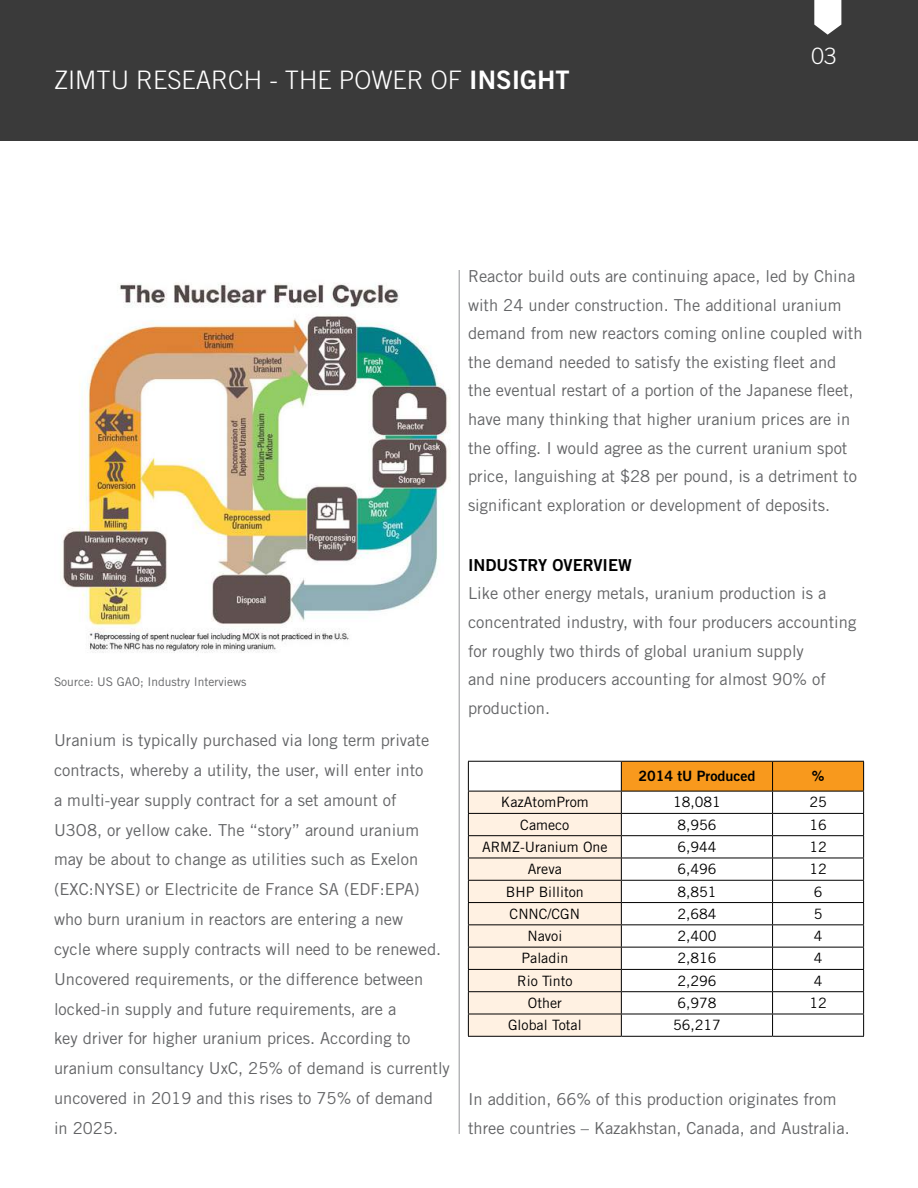
<style>
.page{position:relative;width:918px;height:1188px;background:#fff}
.page>*{position:absolute;margin:0;border:0;box-sizing:border-box;transform-origin:0 0}
.t1{font:300 25.5px "Trade Gothic LT Std";color:#fff}
.t2{font:300 22.5px "Trade Gothic LT Std";color:#fff}
.t3{font:16.5px/29.8px "Trade Gothic LT Std";color:#636466}
.t4{font:16.5px "Trade Gothic LT Std Bd 2";color:#000}
.t5{font:14.25px "Trade Gothic LT Std";color:#000}
.t6{font:14.25px "Trade Gothic LT Std Bd 2";color:#000}
.t7{font:12px "Trade Gothic LT Std";color:#636466}
.s1{font-family:"Trade Gothic LT Std Bd 2";font-weight:400}
</style>
<div class="page">
<img style="left:62px;top:283px;width:387px;height:370px">
<svg style="left:468px;top:761px;width:396px;height:275px"></svg>
<hr style="left:468px;top:1036px;width:153px;height:1px;background:#000">
<hr style="left:621px;top:1036px;width:152px;height:1px;background:#000">
<hr style="left:773px;top:1036px;width:91px;height:1px;background:#000">
<div style="left:0;top:0;width:918px;height:141px;background:#3a3a3a"></div>
<svg style="left:814px;top:0;width:27px;height:35px"></svg>
<hr style="left:459px;top:270px;width:1px;height:864px;background:#939598">
<h1 class="t1" style="left:54px;top:65px;width:517px">ZIMTU RESEARCH - THE POWER OF <span class="s1">INSIGHT</span></h1>
<h2 class="t2" style="left:812px;top:43px;width:27px">03</h2>
<p class="t7" style="left:54px;top:675px;width:194px">Source: US GAO; Industry Interviews</p>
<p class="t3" style="left:54px;top:725px;width:397px">Uranium is typically purchased via long term private contracts, whereby a utility, the user, will enter into<br>a multi-year supply contract for a set amount of<br>U3O8, or yellow cake. The “story” around uranium may be about to change as utilities such as Exelon (EXC:NYSE) or Electricite de France SA (EDF:EPA) who burn uranium in reactors are entering a new<br>cycle where supply contracts will need to be renewed.<br>Uncovered requirements, or the difference between locked-in supply and future requirements, are a<br>key driver for higher uranium prices. According to uranium consultancy UxC, 25% of demand is currently uncovered in 2019 and this rises to 75% of demand in 2025.</p>
<p class="t3" style="left:468px;top:262px;width:396px;line-height:28.7px">Reactor build outs are continuing apace, led by China with 24 under construction. The additional uranium demand from new reactors coming online coupled with the demand needed to satisfy the existing fleet and the eventual restart of a portion of the Japanese fleet, have many thinking that higher uranium prices are in the offing. I would agree as the current uranium spot price, languishing at $28 per pound, is a detriment to significant exploration or development of deposits.</p>
<p class="t4" style="left:468px;top:555px;width:165px">INDUSTRY OVERVIEW</p>
<p class="t3" style="left:468px;top:579px;width:390px;line-height:28.7px">Like other energy metals, uranium production is a concentrated industry, with four producers accounting for roughly two thirds of global uranium supply<br>and nine producers accounting for almost 90% of production.</p>
<p class="t6" style="left:638px;top:767px;width:119px">2014 tU Produced</p>
<p class="t6" style="left:812px;top:767px;width:14px">%</p>
<p class="t5" style="left:501px;top:794px;width:89px">KazAtomProm</p>
<p class="t5" style="left:673px;top:794px;width:49px">18,081</p>
<p class="t5" style="left:809px;top:794px;width:19px">25</p>
<p class="t5" style="left:520px;top:816px;width:51px">Cameco</p>
<p class="t5" style="left:677px;top:816px;width:41px">8,956</p>
<p class="t5" style="left:809px;top:816px;width:19px">16</p>
<p class="t5" style="left:482px;top:838px;width:127px">ARMZ-Uranium One</p>
<p class="t5" style="left:677px;top:838px;width:41px">6,944</p>
<p class="t5" style="left:809px;top:838px;width:19px">12</p>
<p class="t5" style="left:528px;top:861px;width:36px">Areva</p>
<p class="t5" style="left:677px;top:861px;width:41px">6,496</p>
<p class="t5" style="left:809px;top:861px;width:19px">12</p>
<p class="t5" style="left:506px;top:883px;width:79px">BHP Billiton</p>
<p class="t5" style="left:677px;top:883px;width:41px">8,851</p>
<p class="t5" style="left:814px;top:883px;width:10px">6</p>
<p class="t5" style="left:510px;top:905px;width:72px">CNNC/CGN</p>
<p class="t5" style="left:677px;top:905px;width:41px">2,684</p>
<p class="t5" style="left:814px;top:905px;width:10px">5</p>
<p class="t5" style="left:527px;top:927px;width:36px">Navoi</p>
<p class="t5" style="left:677px;top:927px;width:41px">2,400</p>
<p class="t5" style="left:814px;top:927px;width:10px">4</p>
<p class="t5" style="left:522px;top:950px;width:48px">Paladin</p>
<p class="t5" style="left:677px;top:950px;width:41px">2,816</p>
<p class="t5" style="left:814px;top:950px;width:10px">4</p>
<p class="t5" style="left:517px;top:972px;width:57px">Rio Tinto</p>
<p class="t5" style="left:677px;top:972px;width:41px">2,296</p>
<p class="t5" style="left:814px;top:972px;width:10px">4</p>
<p class="t5" style="left:528px;top:994px;width:36px">Other</p>
<p class="t5" style="left:677px;top:994px;width:41px">6,978</p>
<p class="t5" style="left:809px;top:994px;width:19px">12</p>
<p class="t5" style="left:508px;top:1017px;width:75px">Global Total</p>
<p class="t5" style="left:673px;top:1017px;width:49px">56,217</p>
<p class="t3" style="left:468px;top:1085px;width:383px;line-height:28.7px">In addition, 66% of this production originates from three countries – Kazakhstan, Canada, and Australia.</p>
</div>
